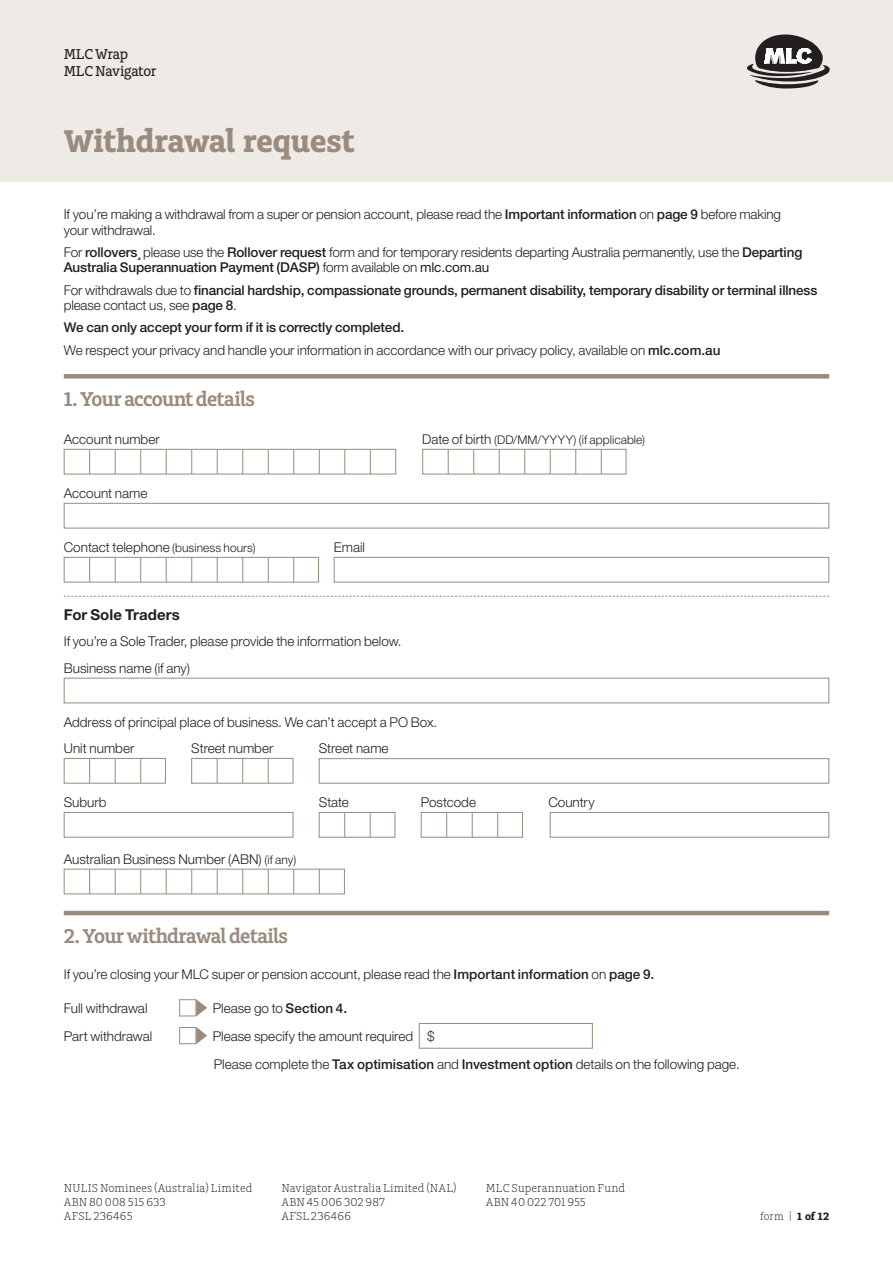
<style>
.page{position:relative;width:893px;height:1263px;background:#fff}
.page>*{position:absolute;margin:0;border:0;box-sizing:border-box;transform-origin:0 0}
.t1{font:700 33px "Charlie Std";letter-spacing:-.01em;color:#998b7d}
.t2{font:600 21px "Charlie Std";letter-spacing:-.035em;color:#998b7d}
.t3{font:500 15px/17.2px "Charlie Std";letter-spacing:-.02em;color:#231f20}
.t4{font:700 15px "Helvetica Neue LT Pro";letter-spacing:.005em;color:#231f20}
.t5{font:300 13.5px/15.8px "Helvetica Neue LT Pro";color:#231f20}
.t6{font:500 13.5px/15.8px "Helvetica Neue LT Pro";letter-spacing:-.01em;color:#231f20}
.t7{font:300 12px/14.2px "Charlie Std";letter-spacing:.01em;color:#231f20}
.t8{font:300 12px "Helvetica Neue LT Pro";letter-spacing:.005em;color:#231f20}
.t9{font:300 11.25px "Charlie Std";color:#231f20}
.s1{font-weight:500}
.s2{font-weight:400}
.s3{font-weight:300}
.s4{font-size:13.5px}
.s5{font-size:12px}
.s6{font-weight:700}
</style>
<div class="page">
<div style="left:0;top:0;width:893px;height:181px;background:#eeebe7"></div>
<svg style="left:747px;top:34px;width:82px;height:54px"></svg>
<div style="left:64px;top:374px;width:765px;height:5px;background:#998b7d"></div>
<svg style="left:64px;top:596px;width:765px;height:1px"></svg>
<hr style="left:64px;top:911px;width:765px;height:4px;background:#998b7d">
<div style="left:64px;top:449px;width:332px;height:25px;background:#fff;border:1px solid #998b7d"></div>
<svg style="left:89px;top:449px;width:1px;height:25px"></svg>
<svg style="left:115px;top:449px;width:1px;height:25px"></svg>
<svg style="left:140px;top:449px;width:1px;height:25px"></svg>
<svg style="left:166px;top:449px;width:1px;height:25px"></svg>
<svg style="left:191px;top:449px;width:1px;height:25px"></svg>
<svg style="left:217px;top:449px;width:1px;height:25px"></svg>
<svg style="left:242px;top:449px;width:1px;height:25px"></svg>
<svg style="left:268px;top:449px;width:1px;height:25px"></svg>
<svg style="left:293px;top:449px;width:1px;height:25px"></svg>
<svg style="left:319px;top:449px;width:1px;height:25px"></svg>
<svg style="left:345px;top:449px;width:1px;height:25px"></svg>
<svg style="left:370px;top:449px;width:1px;height:25px"></svg>
<div style="left:422px;top:449px;width:204px;height:25px;background:#fff;border:1px solid #998b7d"></div>
<svg style="left:448px;top:449px;width:1px;height:25px"></svg>
<svg style="left:473px;top:449px;width:1px;height:25px"></svg>
<svg style="left:499px;top:449px;width:1px;height:25px"></svg>
<svg style="left:524px;top:449px;width:1px;height:25px"></svg>
<svg style="left:550px;top:449px;width:1px;height:25px"></svg>
<svg style="left:575px;top:449px;width:1px;height:25px"></svg>
<svg style="left:601px;top:449px;width:1px;height:25px"></svg>
<div style="left:64px;top:503px;width:765px;height:25px;border:1px solid #998b7d"></div>
<div style="left:64px;top:557px;width:255px;height:25px;background:#fff;border:1px solid #998b7d"></div>
<svg style="left:89px;top:557px;width:1px;height:25px"></svg>
<svg style="left:115px;top:557px;width:1px;height:25px"></svg>
<svg style="left:140px;top:557px;width:1px;height:25px"></svg>
<svg style="left:166px;top:557px;width:1px;height:25px"></svg>
<svg style="left:191px;top:557px;width:1px;height:25px"></svg>
<svg style="left:217px;top:557px;width:1px;height:25px"></svg>
<svg style="left:242px;top:557px;width:1px;height:25px"></svg>
<svg style="left:268px;top:557px;width:1px;height:25px"></svg>
<svg style="left:293px;top:557px;width:1px;height:25px"></svg>
<div style="left:334px;top:557px;width:495px;height:25px;border:1px solid #998b7d"></div>
<div style="left:64px;top:678px;width:765px;height:25px;border:1px solid #998b7d"></div>
<div style="left:64px;top:758px;width:102px;height:25px;background:#fff;border:1px solid #998b7d"></div>
<svg style="left:89px;top:758px;width:1px;height:25px"></svg>
<svg style="left:115px;top:758px;width:1px;height:25px"></svg>
<svg style="left:140px;top:758px;width:1px;height:25px"></svg>
<div style="left:191px;top:758px;width:102px;height:25px;background:#fff;border:1px solid #998b7d"></div>
<svg style="left:217px;top:758px;width:1px;height:25px"></svg>
<svg style="left:242px;top:758px;width:1px;height:25px"></svg>
<svg style="left:268px;top:758px;width:1px;height:25px"></svg>
<div style="left:319px;top:758px;width:510px;height:25px;border:1px solid #998b7d"></div>
<div style="left:64px;top:812px;width:229px;height:25px;border:1px solid #998b7d"></div>
<div style="left:319px;top:812px;width:76px;height:25px;background:#fff;border:1px solid #998b7d"></div>
<svg style="left:344px;top:812px;width:1px;height:25px"></svg>
<svg style="left:370px;top:812px;width:1px;height:25px"></svg>
<div style="left:421px;top:812px;width:102px;height:25px;background:#fff;border:1px solid #998b7d"></div>
<svg style="left:446px;top:812px;width:1px;height:25px"></svg>
<svg style="left:472px;top:812px;width:1px;height:25px"></svg>
<svg style="left:497px;top:812px;width:1px;height:25px"></svg>
<div style="left:550px;top:812px;width:279px;height:25px;border:1px solid #998b7d"></div>
<div style="left:64px;top:869px;width:281px;height:25px;background:#fff;border:1px solid #998b7d"></div>
<svg style="left:89px;top:869px;width:1px;height:25px"></svg>
<svg style="left:115px;top:869px;width:1px;height:25px"></svg>
<svg style="left:140px;top:869px;width:1px;height:25px"></svg>
<svg style="left:166px;top:869px;width:1px;height:25px"></svg>
<svg style="left:191px;top:869px;width:1px;height:25px"></svg>
<svg style="left:217px;top:869px;width:1px;height:25px"></svg>
<svg style="left:242px;top:869px;width:1px;height:25px"></svg>
<svg style="left:268px;top:869px;width:1px;height:25px"></svg>
<svg style="left:293px;top:869px;width:1px;height:25px"></svg>
<svg style="left:319px;top:869px;width:1px;height:25px"></svg>
<div style="left:179px;top:999px;width:17px;height:17px;background:#fff;border:1px solid #998b7d"></div>
<svg style="left:196px;top:999px;width:11px;height:17px"></svg>
<div style="left:179px;top:1027px;width:17px;height:17px;background:#fff;border:1px solid #998b7d"></div>
<svg style="left:196px;top:1027px;width:11px;height:17px"></svg>
<div style="left:419px;top:1023px;width:174px;height:25px;border:1px solid #998b7d"></div>
<p class="t3" style="left:64px;top:46px;width:94px">MLC Wrap<br>MLC Navigator</p>
<h1 class="t1" style="left:64px;top:122px;width:292px">Withdrawal request</h1>
<p class="t5" style="left:64px;top:206px;width:719px">If you’re making a withdrawal from a super or pension account, please read the <span class="s1">Important information</span> on <span class="s1">page 9</span> before making your withdrawal.</p>
<p class="t5" style="left:64px;top:244px;width:740px">For <span class="s1">rollovers¸</span> please use the <span class="s1">Rollover request</span> form and for temporary residents departing Australia permanently, use the <span class="s1">Departing<br>Australia Superannuation Payment (DASP)</span> form available on <span class="s2">mlc.com.au</span></p>
<p class="t6" style="left:64px;top:282px;width:755px"><span class="s3">For withdrawals due to</span> financial hardship, compassionate grounds, permanent disability, temporary disability or terminal illness <span class="s3">please contact us, see</span> page 8<span class="s3">.</span></p>
<p class="t5" style="left:64px;top:316px;width:658px;line-height:22.2px"><span class="s1">We can only accept your form if it is correctly completed.<br></span>We respect your privacy and handle your information in accordance with our privacy policy, available on <span class="s1">mlc.com.au</span></p>
<h2 class="t2" style="left:64px;top:387px;width:193px">1. Your account details</h2>
<p class="t5" style="left:64px;top:431px;width:97px">Account number</p>
<p class="t8" style="left:422px;top:432px;width:224px"><span class="s4">Date of birth</span> (DD/MM/YYYY) (if applicable)</p>
<p class="t5" style="left:64px;top:485px;width:85px">Account name</p>
<p class="t5" style="left:64px;top:539px;width:193px">Contact telephone <span class="s5">(business hours)</span></p>
<p class="t5" style="left:334px;top:539px;width:33px">Email</p>
<p class="t4" style="left:64px;top:605px;width:118px">For Sole Traders</p>
<p class="t5" style="left:64px;top:628px;width:339px;line-height:26.2px">If you’re a Sole Trader, please provide the information below.<br>Business name (if any)</p>
<p class="t5" style="left:64px;top:708px;width:375px;line-height:26.2px">Address of principal place of business. We can’t accept a PO Box.<br>Unit number</p>
<p class="t5" style="left:191px;top:740px;width:84px">Street number</p>
<p class="t5" style="left:319px;top:740px;width:71px">Street name</p>
<p class="t5" style="left:64px;top:794px;width:44px">Suburb</p>
<p class="t5" style="left:319px;top:794px;width:32px">State</p>
<p class="t5" style="left:421px;top:794px;width:57px">Postcode</p>
<p class="t5" style="left:548px;top:794px;width:48px">Country</p>
<p class="t5" style="left:64px;top:850px;width:234px">Australian Business Number (ABN) <span class="s5">(if any)</span></p>
<h2 class="t2" style="left:64px;top:924px;width:226px">2. Your withdrawal details</h2>
<p class="t5" style="left:64px;top:966px;width:592px">If you’re closing your MLC super or pension account, please read the <span class="s1">Important information</span> on <span class="s1">page 9.</span></p>
<p class="t5" style="left:64px;top:1000px;width:85px">Full withdrawal</p>
<p class="t5" style="left:213px;top:1000px;width:136px">Please go to <span class="s1">Section 4.</span></p>
<p class="t5" style="left:64px;top:1028px;width:90px">Part withdrawal</p>
<p class="t5" style="left:213px;top:1028px;width:202px">Please specify the amount required</p>
<p class="t5" style="left:214px;top:1021px;width:527px;line-height:28.2px;text-indent:213px">$<br>Please complete the <span class="s1">Tax optimisation</span> and <span class="s1">Investment option</span> details on the following page.</p>
<p class="t7" style="left:64px;top:1181px;width:190px">NULIS Nominees (Australia) Limited<br>ABN 80 008 515 633<br>AFSL 236465</p>
<p class="t7" style="left:281px;top:1181px;width:177px">Navigator Australia Limited (NAL)<br>ABN 45 006 302 987<br>AFSL 236466</p>
<p class="t7" style="left:486px;top:1181px;width:141px">MLC Superannuation Fund<br>ABN 40 022 701 955</p>
<p class="t9" style="left:760px;top:1210px;width:70px">form | <span class="s6">1 of 12</span></p>
</div>
